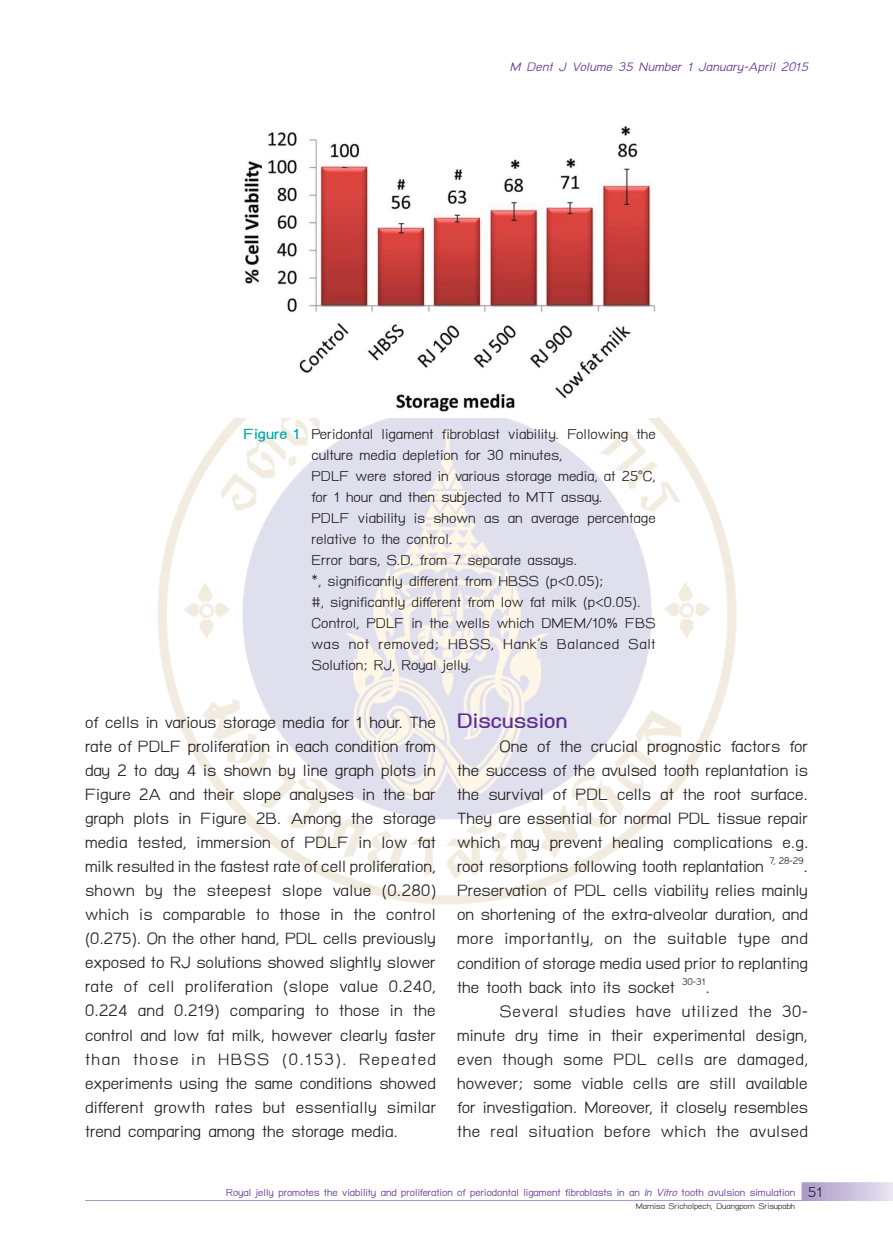
<style>
.page{position:relative;width:893px;height:1251px;background:#fff}
.page>*{position:absolute;margin:0;border:0;box-sizing:border-box;transform-origin:0 0}
.t1{font:700 30px "TH Baijam";color:#5b2e91}
.t2{font:24px/24px "TH Baijam";color:#231f20;text-align:justify}
.t3{font:21px/21px "TH Baijam";color:#231f20}
.t4{font:italic 18px "TH Baijam";letter-spacing:.015em;color:#5b2e91}
.t5{font:15px "TH Baijam";color:#5b2e91}
.t6{font:12px "TH Baijam";color:#231f20}
.s1{font-weight:700;color:#00aaad}
.s2{font-style:italic}
.s3{font-size:21px;color:#231f20}
</style>
<div class="page">
<svg style="left:801px;top:1182px;width:92px;height:18px;background:#cabedd"></svg>
<hr style="left:85px;top:1199px;width:716px;height:1px;background:#ac99c9">
<img style="left:157px;top:416px;width:580px;height:489px">
<img style="left:235px;top:126px;width:422px;height:291px">
<p class="t4" style="left:510px;top:57px;width:299px">M Dent J Volume 35 Number 1 January-April 2015</p>
<p class="t3" style="left:311px;top:424px;width:346px;text-indent:-68px"><span class="s1">Figure 1</span> Peridontal ligament fibroblast viability. Following the culture media depletion for 30 minutes,<br>PDLF were stored in various storage media, at 25°C, for 1 hour and then subjected to MTT assay.<br>PDLF viability is shown as an average percentage relative to the control.<br>Error bars, S.D. from 7 separate assays.<br>*, significantly different from HBSS (p&lt;0.05);<br>#, significantly different from low fat milk (p&lt;0.05).<br>Control, PDLF in the wells which DMEM/10% FBS was not removed; HBSS, Hank’s Balanced Salt Solution; RJ, Royal jelly.</p>
<p class="t2" style="left:85px;top:711px;width:353px">of cells in various storage media for 1 hour. The rate of PDLF proliferation in each condition from day 2 to day 4 is shown by line graph plots in Figure 2A and their slope analyses in the bar graph plots in Figure 2B. Among the storage media tested, immersion of PDLF in low fat milk resulted in the fastest rate of cell proliferation, shown by the steepest slope value (0.280) which is comparable to those in the control (0.275). On the other hand, PDL cells previously exposed to RJ solutions showed slightly slower rate of cell proliferation (slope value 0.240, 0.224 and 0.219) comparing to those in the control and low fat milk, however clearly faster than those in HBSS (0.153). Repeated experiments using the same conditions showed different growth rates but essentially similar trend comparing among the storage media.</p>
<p class="t1" style="left:457px;top:704px;width:112px">Discussion</p>
<p class="t2" style="left:457px;top:735px;width:353px;text-indent:43px">One of the crucial prognostic factors for the success of the avulsed tooth replantation is the survival of PDL cells at the root surface.<br>They are essential for normal PDL tissue repair which may prevent healing complications e.g. root resorptions following tooth replantation <sup>7,</sup> <sup>28-29</sup>.<br>Preservation of PDL cells viability relies mainly on shortening of the extra-alveolar duration, and more importantly, on the suitable type and condition of storage media used prior to replanting the tooth back into its socket <sup>30-31</sup>.</p>
<p class="t2" style="left:457px;top:999px;width:353px;text-indent:43px">Several studies have utilized the 30- minute dry time in their experimental design, even though some PDL cells are damaged, however; some viable cells are still available for investigation. Moreover, it closely resembles the real situation before which the avulsed</p>
<p class="t5" style="left:226px;top:1183px;width:598px">Royal jelly promotes the viability and proliferation of periodontal ligament fibroblasts in an <span class="s2">In Vitro</span> tooth avulsion simulation <span class="s3">51</span></p>
<p class="t6" style="left:636px;top:1199px;width:161px">Marnisa Sricholpech, Duangporn Srisupabh</p>
</div>
